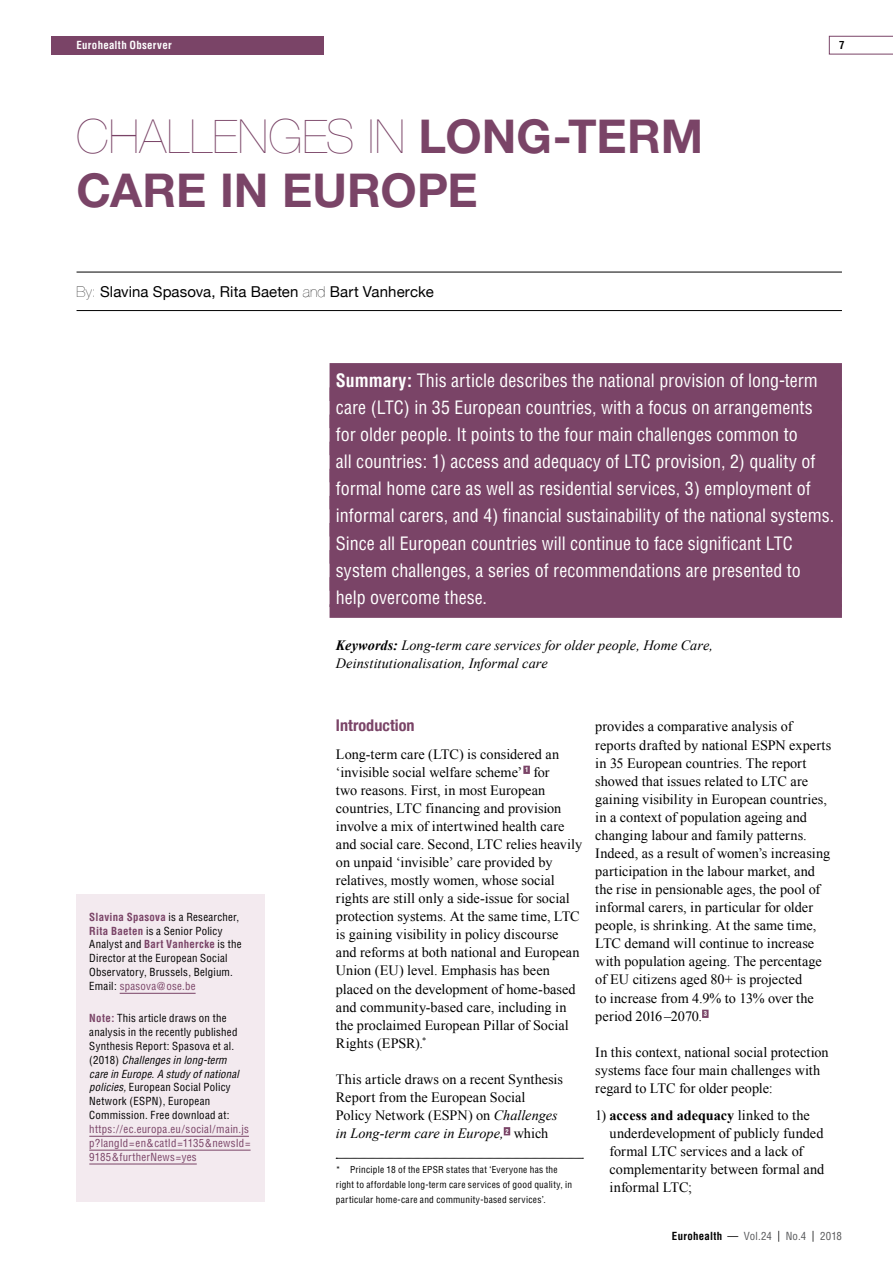
<style>
.page{position:relative;width:893px;height:1263px;background:#fff}
.page>*{position:absolute;margin:0;border:0;box-sizing:border-box;transform-origin:0 0}
._01_Title{font:700 46.65px/54.2px "Helvetica Neue";color:#7a4467}
._04_SummeryBox{font:condensed 18px "Helvetica";color:#fff}
._06_H1{font:700 condensed 16.2px "Helvetica Neue";color:#7a4467}
._02_Authors{font:15px "Helvetica Neue";letter-spacing:.005em;color:#000}
._00_Global_font{font:14.25px/18px "Times New Roman";color:#000}
.x_footnotes_sources{font:14.25px/18px "Times New Roman";letter-spacing:.005em;color:#000}
._00_Body_Bullet{font:14.25px/18px "Times New Roman";color:#000}
._04_Keywords{font:italic 14.25px/18px "Times New Roman";color:#000}
._03_Authors_details{font:condensed 10.8px/14px "Helvetica";letter-spacing:.025em;color:#000}
.t1{font:condensed 10.8px "Helvetica";letter-spacing:.02em;color:#58595b}
.t2{font:700 condensed 10.8px "Helvetica";letter-spacing:.025em;color:#fff}
.t3{font:700 condensed 10.8px "Helvetica";color:#000}
.x_footnotes_sources-2{font:condensed 9.3px/15px "Helvetica";letter-spacing:.03em;color:#000}
.s1{font-weight:200}
.s2{font-weight:700;color:#7a4467}
.s3{color:#7a4467}
.s4{font-style:italic}
.s5{font-weight:700}
.s6{font-weight:700;color:#000}
.s7{color:#000}
</style>
<div class="page">
<div style="left:51px;top:36px;width:272px;height:18px;background:#7a4467"></div>
<svg style="left:829px;top:36px;width:64px;height:18px"></svg>
<hr style="left:77px;top:272px;width:765px;height:1px;background:#000">
<hr style="left:77px;top:310px;width:765px;height:1px;background:#000">
<div style="left:330px;top:363px;width:512px;height:27px;background:#7a4467"></div>
<div style="left:330px;top:390px;width:512px;height:27px;background:#7a4467"></div>
<div style="left:330px;top:417px;width:512px;height:27px;background:#7a4467"></div>
<div style="left:330px;top:444px;width:512px;height:27px;background:#7a4467"></div>
<div style="left:330px;top:471px;width:512px;height:28px;background:#7a4467"></div>
<div style="left:330px;top:499px;width:512px;height:27px;background:#7a4467"></div>
<div style="left:330px;top:526px;width:512px;height:27px;background:#7a4467"></div>
<div style="left:330px;top:553px;width:512px;height:27px;background:#7a4467"></div>
<div style="left:330px;top:580px;width:512px;height:27px;background:#7a4467"></div>
<div style="left:330px;top:604px;width:512px;height:14px;background:#7a4467"></div>
<div style="left:77px;top:894px;width:188px;height:307px;background:#f3eaef"></div>
<hr style="left:120px;top:993px;width:76px;height:1px;background:#7a4467">
<hr style="left:89px;top:1136px;width:160px;height:1px;background:#7a4467">
<hr style="left:89px;top:1150px;width:162px;height:1px;background:#7a4467">
<hr style="left:89px;top:1164px;width:108px;height:1px;background:#7a4467">
<div style="left:523px;top:766px;width:7px;height:8px;background:#7a4467"></div>
<div style="left:504px;top:1127px;width:6px;height:8px;background:#7a4467"></div>
<svg style="left:336px;top:1158px;width:247px;height:1px"></svg>
<div style="left:702px;top:1010px;width:7px;height:8px;background:#7a4467"></div>
<p class="t2" style="left:77px;top:39px;width:97px">Eurohealth Observer</p>
<p class="_01_Title" style="left:77px;top:108px;width:628px"><span class="s1">CHALLENGES IN</span> LONG-TERM<br>CARE IN EUROPE</p>
<p class="_02_Authors" style="left:77px;top:283px;width:359px"><span class="s1">By:</span> Slavina Spasova, Rita Baeten <span class="s1">and</span> Bart Vanhercke</p>
<p class="t3" style="left:839px;top:39px;width:7px">7</p>
<p class="_03_Authors_details" style="left:89px;top:910px;width:154px"><span class="s2">Slavina Spasova</span> is a Researcher,<br><span class="s2">Rita Baeten</span> is a Senior Policy<br>Analyst and <span class="s2">Bart Vanhercke</span> is the<br>Director at the European Social<br>Observatory, Brussels, Belgium.<br>Email: <span class="s3">spasova@ose.be</span></p>
<p class="_03_Authors_details" style="left:89px;top:1011px;width:163px"><span class="s2">Note:</span> This article draws on the analysis in the recently published<br>Synthesis Report: Spasova et al. (2018) <span class="s4">Challenges in long-term<br>care in Europe. A study of national policies,</span> European Social Policy<br>Network (ESPN), European<br>Commission. Free download at: <span class="s3">https://ec.europa.eu/social/main.js p?langId=en&amp;catId=1135&amp;newsId=<br>9185&amp;furtherNews=yes</span></p>
<p class="_04_SummeryBox" style="left:336px;top:369px;width:483px"><span class="s5">Summary:</span> This article describes the national provision of long-term</p>
<p class="_04_SummeryBox" style="left:336px;top:396px;width:478px">care (LTC) in 35 European countries, with a focus on arrangements</p>
<p class="_04_SummeryBox" style="left:336px;top:423px;width:463px">for older people. It points to the four main challenges common to</p>
<p class="_04_SummeryBox" style="left:336px;top:450px;width:481px">all countries: 1) access and adequacy of LTC provision, 2) quality of</p>
<p class="_04_SummeryBox" style="left:336px;top:478px;width:476px">formal home care as well as residential services, 3) employment of</p>
<p class="_04_SummeryBox" style="left:336px;top:505px;width:500px">informal carers, and 4) financial sustainability of the national systems.</p>
<p class="_04_SummeryBox" style="left:336px;top:532px;width:458px">Since all European countries will continue to face significant LTC</p>
<p class="_04_SummeryBox" style="left:336px;top:559px;width:466px">system challenges, a series of recommendations are presented to</p>
<p class="_04_SummeryBox" style="left:336px;top:586px;width:153px">help overcome these.</p>
<p class="_04_Keywords" style="left:336px;top:636px;width:379px"><span class="s5">Keywords:</span> Long-term care services for older people, Home Care,<br>Deinstitutionalisation, Informal care</p>
<p class="_06_H1" style="left:336px;top:716px;width:80px">Introduction</p>
<p class="_00_Global_font" style="left:336px;top:744px;width:248px">Long-term care (LTC) is considered an ‘invisible social welfare scheme’ <sup>1</sup> for<br>two reasons. First, in most European countries, LTC financing and provision involve a mix of intertwined health care and social care. Second, LTC relies heavily on unpaid ‘invisible’ care provided by relatives, mostly women, whose social rights are still only a side-issue for social protection systems. At the same time, LTC is gaining visibility in policy discourse and reforms at both national and European Union (EU) level. Emphasis has been placed on the development of home-based and community-based care, including in the proclaimed European Pillar of Social Rights (EPSR).<sup>*</sup></p>
<p class="_00_Global_font" style="left:336px;top:1070px;width:229px">This article draws on a recent Synthesis Report from the European Social Policy Network (ESPN) on <span class="s4">Challenges in Long-term care in Europe,</span> <sup>2</sup> which</p>
<p class="x_footnotes_sources-2" style="left:336px;top:1162px;width:238px">* Principle 18 of the EPSR states that ‘Everyone has the right to affordable long-term care services of good quality, in particular home-care and community-based services’.</p>
<p class="x_footnotes_sources" style="left:595px;top:717px;width:237px">provides a comparative analysis of reports drafted by national ESPN experts in 35 European countries. The report showed that issues related to LTC are gaining visibility in European countries, in a context of population ageing and changing labour and family patterns.<br>Indeed, as a result of women’s increasing participation in the labour market, and the rise in pensionable ages, the pool of informal carers, in particular for older people, is shrinking. At the same time, LTC demand will continue to increase with population ageing. The percentage of EU citizens aged 80+ is projected<br>to increase from 4.9% to 13% over the period 2016–2070. <sup>3</sup></p>
<p class="_00_Global_font" style="left:595px;top:1043px;width:235px">In this context, national social protection systems face four main challenges with regard to LTC for older people:</p>
<p class="_00_Body_Bullet" style="left:610px;top:1106px;width:216px;text-indent:-14px">1) <span class="s5">access and adequacy</span> linked to the underdevelopment of publicly funded formal LTC services and a lack of complementarity between formal and informal LTC;</p>
<p class="t1" style="left:672px;top:1229px;width:171px"><span class="s6">Eurohealth</span> <span class="s7">—</span> Vol.24 <span class="s7">|</span> No.4 <span class="s7">|</span> 2018</p>
</div>
